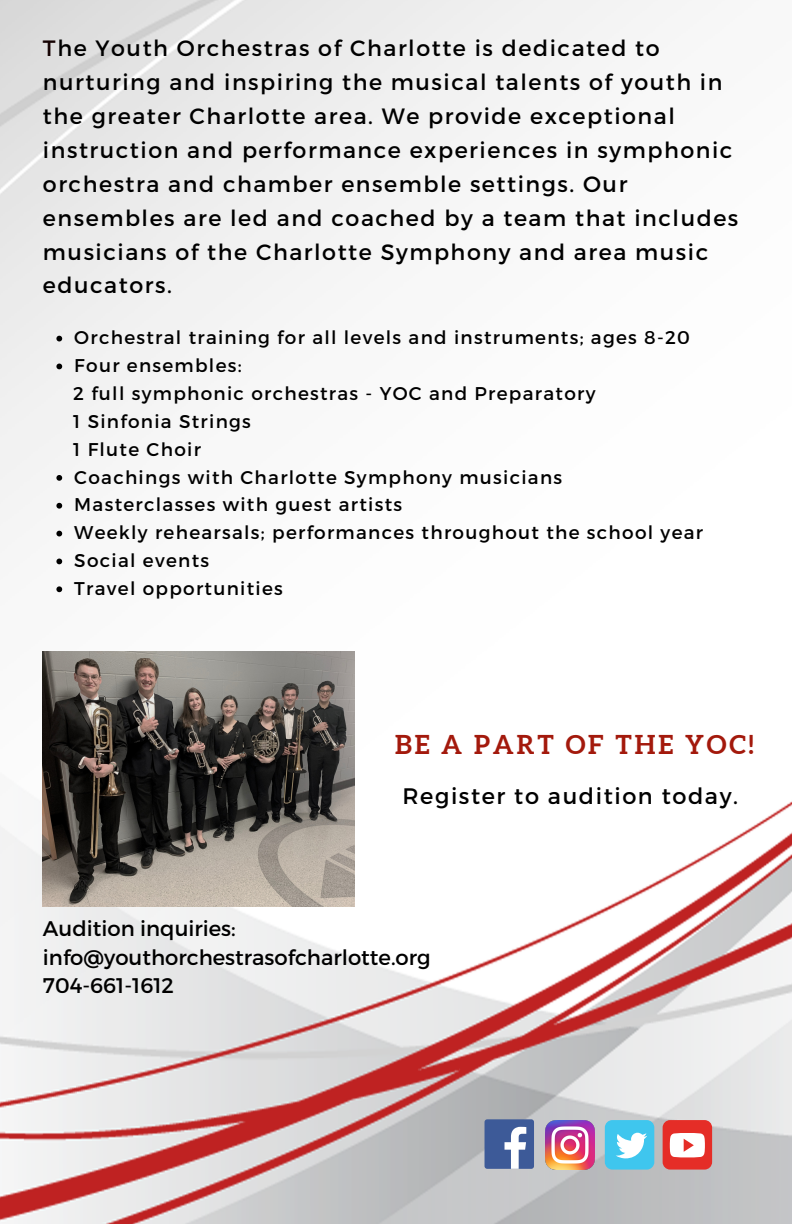
<style>
.page{position:relative;width:792px;height:1224px;background:#fff}
.page>*{position:absolute;margin:0;border:0;box-sizing:border-box;transform-origin:0 0}
.t1{font:700 26px "Aleo";letter-spacing:.11em;color:#a3190c}
.t2{font:22.4px "Montserrat";letter-spacing:.07em;color:#000}
.t3{font:22.2px/33.8px "Montserrat";letter-spacing:.07em;color:#000}
.t4{font:21.2px/28.4px "Montserrat";color:#000}
.t5{font:18.4px/27.8px "Montserrat";letter-spacing:.07em;color:#000}
.s1{color:#140101}
</style>
<div class="page">
<img style="left:0;top:0;width:792px;height:1224px">
<img style="left:545px;top:1120px;width:50px;height:50px">
<div style="left:663px;top:1120px;width:49px;height:50px;background:#e52d27;border-radius:8px"></div>
<svg style="left:670px;top:1133px;width:35px;height:24px"></svg>
<div style="left:485px;top:1119px;width:49px;height:50px;background:#3d5a98;border-radius:3px"></div>
<svg style="left:505px;top:1127px;width:21px;height:42px"></svg>
<div style="left:605px;top:1120px;width:49px;height:50px;background:#3fc6ee;border-radius:8px"></div>
<svg style="left:616px;top:1133px;width:31px;height:25px"></svg>
<img style="left:43px;top:651px;width:312px;height:255px">
<svg style="left:56px;top:336px;width:6px;height:5px"></svg>
<svg style="left:56px;top:364px;width:6px;height:5px"></svg>
<svg style="left:56px;top:475px;width:6px;height:6px"></svg>
<svg style="left:56px;top:503px;width:6px;height:6px"></svg>
<svg style="left:56px;top:531px;width:6px;height:5px"></svg>
<svg style="left:56px;top:559px;width:6px;height:5px"></svg>
<svg style="left:56px;top:586px;width:6px;height:6px"></svg>
<p class="t3" style="left:43px;top:31px;width:697px"><span class="s1">T</span>he Youth Orchestras of Charlotte is dedicated to nurturing and inspiring the musical talents of youth in the greater Charlotte area. We provide exceptional instruction and performance experiences in symphonic orchestra and chamber ensemble settings. Our ensembles are led and coached by a team that includes musicians of the Charlotte Symphony and area music educators.</p>
<p class="t5" style="left:74px;top:323px;width:617px">Orchestral training for all levels and instruments; ages 8-20<br>Four ensembles:</p>
<p class="t5" style="left:73px;top:379px;width:524px">2 full symphonic orchestras - YOC and Preparatory<br>1 Sinfonia Strings<br>1 Flute Choir</p>
<p class="t5" style="left:74px;top:462px;width:630px">Coachings with Charlotte Symphony musicians Masterclasses with guest artists<br>Weekly rehearsals; performances throughout the school year Social events<br>Travel opportunities</p>
<p class="t1" style="left:395px;top:729px;width:360px">BE A PART OF THE YOC!</p>
<p class="t2" style="left:403px;top:782px;width:337px">Register to audition today.</p>
<p class="t4" style="left:43px;top:913px;width:389px">Audition inquiries: info@youthorchestrasofcharlotte.org<br>704-661-1612</p>
</div>
